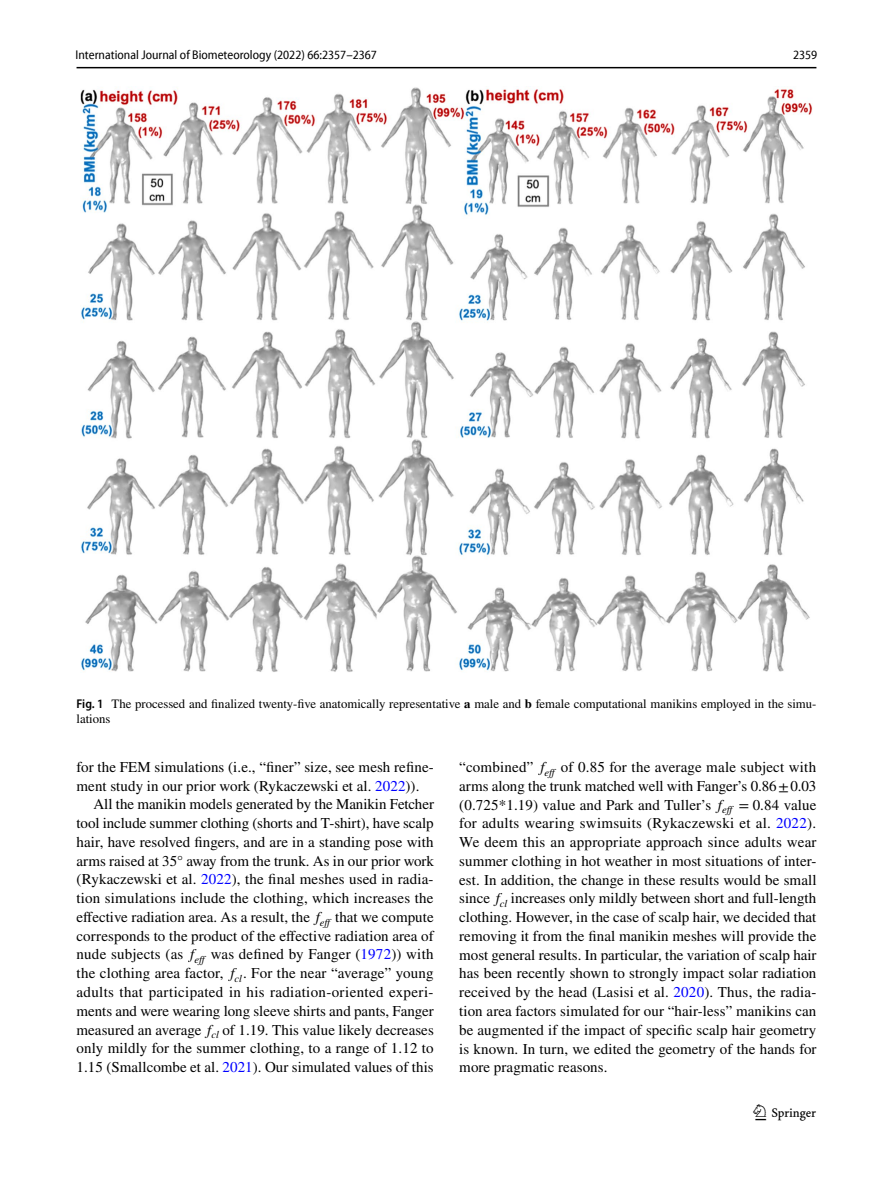
<style>
.page{position:relative;width:893px;height:1187px;background:#fff}
.page>*{position:absolute;margin:0;border:0;box-sizing:border-box;transform-origin:0 0}
.t1{font:22.5px "Springnew Regular 3";color:#000}
.t2{font:15px/18.8px "STIX";letter-spacing:.005em;color:#000;text-align:justify}
.t3{font:12.75px/15px "STIX";color:#000}
.t4{font:semi-condensed 12.75px "Myriad Pro Unic";color:#000}
.s1{font-family:"Myriad Pro";font-weight:600;font-stretch:semi-condensed}
.s2{font-weight:700}
.s3{color:#00f}
.s4{font-family:"STIX General Italic 13"}
.s5{font-family:"STIX General Italic 14"}
.s6{font-family:"STIX General Italic 15"}
.s7{font-family:"STIX General Italic 16"}
.s8{font-family:"STIX General Italic 17"}
.s9{font-family:"STIX General Italic 18"}
.s10{font-family:"STIX Math Regular 4"}
.s11{font-family:"STIX General Italic 19"}
</style>
<div class="page">
<hr style="left:77px;top:67px;width:739px;height:1px;background:#000">
<img style="left:81px;top:87px;width:731px;height:585px">
<p class="t4" style="left:76px;top:50px;width:303px">International Journal of Biometeorology (2022) 66:2357–2367</p>
<p class="t4" style="left:793px;top:50px;width:26px">2359</p>
<p class="t3" style="left:77px;top:697px;width:741px"><span class="s1">Fig. 1</span> The processed and finalized twenty-five anatomically representative <span class="s2">a</span> male and <span class="s2">b</span> female computational manikins employed in the simu&shy;lations</p>
<p class="t2" style="left:77px;top:758px;width:359px">for the FEM simulations (i.e., “finer” size, see mesh refine-</p>
<p class="t2" style="left:77px;top:777px;width:344px">ment study in our prior work (Rykaczewski et al. <span class="s3">2022</span>)).</p>
<p class="t2" style="left:94px;top:796px;width:342px">All the manikin models generated by the Manikin Fetcher</p>
<p class="t2" style="left:77px;top:814px;width:359px">tool include summer clothing (shorts and T-shirt), have scalp</p>
<p class="t2" style="left:77px;top:833px;width:359px">hair, have resolved fingers, and are in a standing pose with</p>
<p class="t2" style="left:77px;top:852px;width:359px">arms raised at 35° away from the trunk. As in our prior work</p>
<p class="t2" style="left:77px;top:871px;width:358px">(Rykaczewski et al. <span class="s3">2022</span>), the final meshes used in radia-</p>
<p class="t2" style="left:77px;top:889px;width:359px">tion simulations include the clothing, which increases the</p>
<p class="t2" style="left:77px;top:908px;width:359px">effective radiation area. As a result, the <span class="s4">f</span><sub>eff</sub> that we compute</p>
<p class="t2" style="left:77px;top:927px;width:359px">corresponds to the product of the effective radiation area of</p>
<p class="t2" style="left:77px;top:946px;width:359px">nude subjects (as <span class="s5">f</span><sub>eff</sub> was defined by Fanger (<span class="s3">1972</span>)) with</p>
<p class="t2" style="left:77px;top:964px;width:359px">the clothing area factor, <span class="s6">f</span><sub>cl</sub>. For the near “average” young</p>
<p class="t2" style="left:77px;top:983px;width:358px">adults that participated in his radiation-oriented experi-</p>
<p class="t2" style="left:77px;top:1002px;width:359px">ments and were wearing long sleeve shirts and pants, Fanger</p>
<p class="t2" style="left:77px;top:1021px;width:359px">measured an average <span class="s7">f</span><sub>cl</sub> of 1.19. This value likely decreases</p>
<p class="t2" style="left:77px;top:1039px;width:359px">only mildly for the summer clothing, to a range of 1.12 to</p>
<p class="t2" style="left:77px;top:1058px;width:359px">1.15 (Smallcombe et al. <span class="s3">2021</span>). Our simulated values of this</p>
<p class="t2" style="left:459px;top:758px;width:359px">“combined” <span class="s8">f</span><sub>eff</sub> of 0.85 for the average male subject with arms along the trunk matched well with Fanger’s 0.86±0.03 (0.725*1.19) value and Park and Tuller’s <span class="s9">f</span><sub>eff</sub> <span class="s10">=</span> 0.84 value for adults wearing swimsuits (Rykaczewski et al. <span class="s3">2022</span>).<br>We deem this an appropriate approach since adults wear summer clothing in hot weather in most situations of inter&shy;est. In addition, the change in these results would be small since <span class="s11">f</span><sub>cl</sub> increases only mildly between short and full-length clothing. However, in the case of scalp hair, we decided that removing it from the final manikin meshes will provide the most general results. In particular, the variation of scalp hair has been recently shown to strongly impact solar radiation received by the head (Lasisi et al. <span class="s3">2020</span>). Thus, the radia&shy;tion area factors simulated for our “hair-less” manikins can be augmented if the impact of specific scalp hair geometry is known. In turn, we edited the geometry of the hands for more pragmatic reasons.</p>
<h1 class="t1" style="left:755px;top:1104px;width:62px">1 3</h1>
</div>
